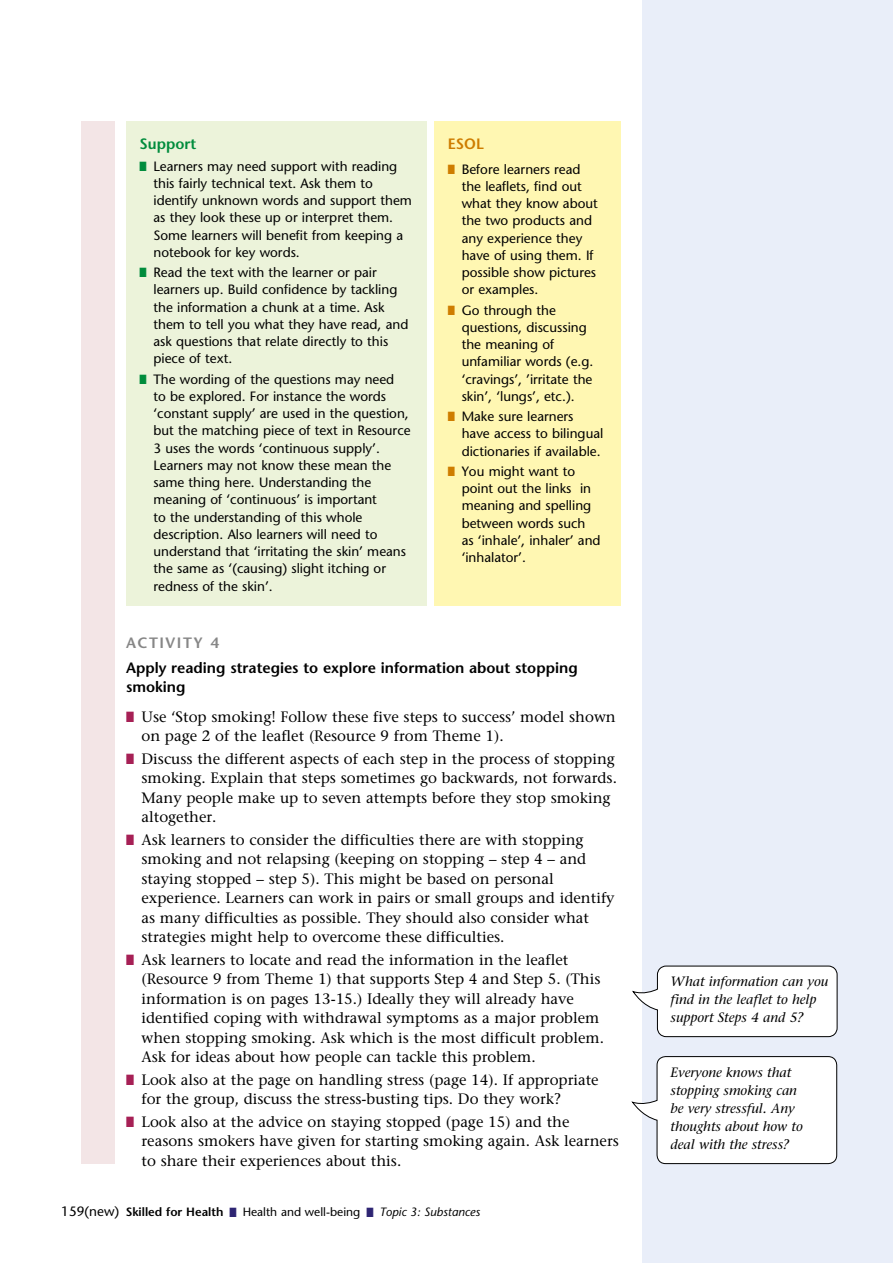
<style>
.page{position:relative;width:893px;height:1263px;background:#fff}
.page>*{position:absolute;margin:0;border:0;box-sizing:border-box;transform-origin:0 0}
.t1{font:15px/19.5px "Stone Serif";color:#000}
.t2{font:600 15px/19.5px "Stone Sans";color:#000}
.t3{font:600 15px "Stone Sans";letter-spacing:.1em;color:#878787}
.t4{font:600 15px "Stone Sans";color:#008c3c}
.t5{font:600 15px "Stone Sans";color:#ce7d00}
.t6{font:13.5px/17.2px "Stone Sans";color:#000}
.t7{font:italic 13.5px/18px "Stone Serif";color:#000}
.t8{font:12px "Stone Sans";color:#000}
.s1{color:#008c3c}
.s2{color:#ce7d00}
.s3{color:#a62055}
.s4{font-size:13.5px}
.s5{font-weight:600}
.s6{color:#2e2573}
.s7{font-style:italic}
</style>
<div class="page">
<div style="left:643px;top:0;width:250px;height:1263px;background:#e9eef9"></div>
<div style="left:81px;top:122px;width:33px;height:1042px;background:#f3e5e6"></div>
<div style="left:434px;top:122px;width:187px;height:484px;background:#fff7b2"></div>
<div style="left:126px;top:122px;width:301px;height:484px;background:#ecf3da"></div>
<svg style="left:632px;top:965px;width:206px;height:72px;background:#f4f5f5"></svg>
<svg style="left:631px;top:1056px;width:206px;height:108px;background:#f7f7f8"></svg>
<p class="t4" style="left:140px;top:134px;width:58px">Support</p>
<p class="t6" style="left:153px;top:157px;width:260px;text-indent:-14px"><span class="s1">■</span> Learners may need support with reading this fairly technical text. Ask them to identify unknown words and support them as they look these up or interpret them.<br>Some learners will benefit from keeping a notebook for key words.</p>
<p class="t6" style="left:153px;top:264px;width:256px;text-indent:-14px"><span class="s1">■</span> Read the text with the learner or pair learners up. Build confidence by tackling the information a chunk at a time. Ask them to tell you what they have read, and ask questions that relate directly to this piece of text.</p>
<p class="t6" style="left:153px;top:370px;width:259px;text-indent:-14px"><span class="s1">■</span> The wording of the questions may need<br>to be explored. For instance the words ‘constant supply’ are used in the question, but the matching piece of text in Resource 3 uses the words ‘continuous supply’.<br>Learners may not know these mean the same thing here. Understanding the meaning of ‘continuous’ is important<br>to the understanding of this whole description. Also learners will need to understand that ‘irritating the skin’ means the same as ‘(causing) slight itching or redness of the skin’.</p>
<p class="t5" style="left:448px;top:134px;width:10px">esol</p>
<p class="t6" style="left:462px;top:160px;width:138px;text-indent:-14px"><span class="s2">■</span> Before learners read the leaflets, find out what they know about the two products and any experience they have of using them. If possible show pictures or examples.</p>
<p class="t6" style="left:462px;top:301px;width:133px;text-indent:-14px"><span class="s2">■</span> Go through the questions, discussing the meaning of unfamiliar words (e.g. ‘cravings’, ’irritate the skin’, ‘lungs’, etc.).</p>
<p class="t6" style="left:462px;top:408px;width:143px;text-indent:-14px"><span class="s2">■</span> Make sure learners have access to bilingual dictionaries if available.</p>
<p class="t6" style="left:462px;top:463px;width:140px;text-indent:-14px"><span class="s2">■</span> You might want to point out the links in meaning and spelling between words such as ‘inhale’, inhaler’ and ‘inhalator’.</p>
<p class="t3" style="left:126px;top:634px;width:95px">ACTIVITY 4</p>
<p class="t2" style="left:126px;top:658px;width:453px">Apply reading strategies to explore information about stopping smoking</p>
<p class="t1" style="left:141px;top:707px;width:476px;text-indent:-15px"><span class="s3">■</span> Use ‘Stop smoking! Follow these five steps to success’ model shown on page 2 of the leaflet (Resource 9 from Theme 1).</p>
<p class="t1" style="left:141px;top:749px;width:477px;text-indent:-15px"><span class="s3">■</span> Discuss the different aspects of each step in the process of stopping smoking. Explain that steps sometimes go backwards, not forwards.<br>Many people make up to seven attempts before they stop smoking altogether.</p>
<p class="t1" style="left:141px;top:830px;width:474px;text-indent:-15px"><span class="s3">■</span> Ask learners to consider the difficulties there are with stopping smoking and not relapsing (keeping on stopping – step 4 – and staying stopped – step 5). This might be based on personal experience. Learners can work in pairs or small groups and identify as many difficulties as possible. They should also consider what strategies might help to overcome these difficulties.</p>
<p class="t1" style="left:141px;top:950px;width:464px;text-indent:-15px"><span class="s3">■</span> Ask learners to locate and read the information in the leaflet (Resource 9 from Theme 1) that supports Step 4 and Step 5. (This information is on pages 13-15.) Ideally they will already have identified coping with withdrawal symptoms as a major problem when stopping smoking. Ask which is the most difficult problem.<br>Ask for ideas about how people can tackle this problem.</p>
<p class="t1" style="left:141px;top:1070px;width:459px;text-indent:-15px"><span class="s3">■</span> Look also at the page on handling stress (page 14). If appropriate for the group, discuss the stress-busting tips. Do they work?</p>
<p class="t1" style="left:141px;top:1112px;width:479px;text-indent:-15px"><span class="s3">■</span> Look also at the advice on staying stopped (page 15) and the reasons smokers have given for starting smoking again. Ask learners to share their experiences about this.</p>
<p class="t8" style="left:61px;top:1205px;width:420px"><span class="s4">159(new)</span> <span class="s5">Skilled for Health</span> <span class="s6">■</span> Health and well-being <span class="s6">■</span> <span class="s7">Topic 3: Substances</span></p>
<p class="t7" style="left:670px;top:973px;width:159px">What information can you find in the leaflet to help support Steps 4 and 5?</p>
<p class="t7" style="left:670px;top:1063px;width:134px">Everyone knows that stopping smoking can be very stressful. Any thoughts about how to deal with the stress?</p>
</div>
